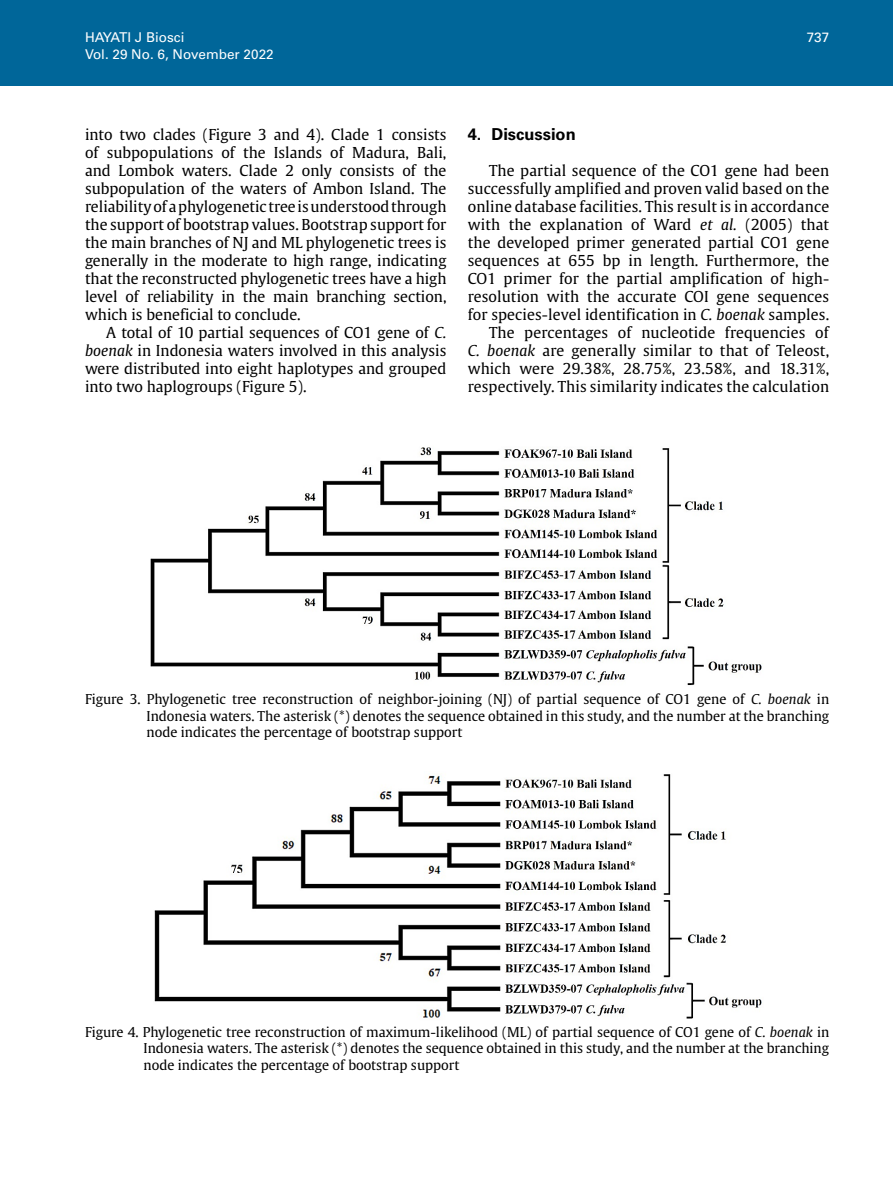
<style>
.page{position:relative;width:893px;height:1191px;background:#fff}
.page>*{position:absolute;margin:0;border:0;box-sizing:border-box;transform-origin:0 0}
.t1{font:700 16.5px "Univers LT Std";color:#000}
.t2{font:15px/18px "Gulliver";letter-spacing:.005em;color:#000;text-align:justify}
.t3{font:13.5px/16.2px "Gulliver";color:#000;text-align:justify}
.t4{font:13.5px "Univers LT Std";color:#fff}
.s1{font-style:italic}
</style>
<div class="page">
<img style="left:151px;top:447px;width:611px;height:238px">
<img style="left:154px;top:774px;width:608px;height:245px">
<div style="left:0;top:0;width:893px;height:85px;background:#069"></div>
<p class="t4" style="left:85px;top:30px;width:101px">HAYATI J Biosci</p>
<p class="t4" style="left:807px;top:30px;width:24px">737</p>
<p class="t4" style="left:85px;top:46px;width:190px">Vol. 29 No. 6, November 2022</p>
<p class="t2" style="left:85px;top:126px;width:363px">into two clades (Figure 3 and 4). Clade 1 consists of subpopulations of the Islands of Madura, Bali, and Lombok waters. Clade 2 only consists of the subpopulation of the waters of Ambon Island. The reliability of a phylogenetic tree is understood through the support of bootstrap values. Bootstrap support for the main branches of NJ and ML phylogenetic trees is generally in the moderate to high range, indicating that the reconstructed phylogenetic trees have a high level of reliability in the main branching section, which is beneficial to conclude.</p>
<p class="t2" style="left:85px;top:324px;width:363px;text-indent:21px">A total of 10 partial sequences of CO1 gene of <span class="s1">C. boenak</span> in Indonesia waters involved in this analysis were distributed into eight haplotypes and grouped into two haplogroups (Figure 5).</p>
<p class="t1" style="left:468px;top:125px;width:109px">4. Discussion</p>
<p class="t2" style="left:468px;top:162px;width:363px;text-align:right">The partial sequence of the CO1 gene had been successfully amplified and proven valid based on the online database facilities. This result is in accordance with the explanation of Ward <span class="s1">et al.</span> (2005) that the developed primer generated partial CO1 gene sequences at 655 bp in length. Furthermore, the CO1 primer for the partial amplification of high&shy;resolution with the accurate COI gene sequences for species-level identification in <span class="s1">C. boenak</span> samples.<br>The percentages of nucleotide frequencies of<br><span class="s1">C. boenak</span> are generally similar to that of Teleost, which were 29.38%, 28.75%, 23.58%, and 18.31%, respectively. This similarity indicates the calculation</p>
<p class="t3" style="left:147px;top:691px;width:684px;text-indent:-61px">Figure 3. Phylogenetic tree reconstruction of neighbor-joining (NJ) of partial sequence of CO1 gene of <span class="s1">C. boenak</span> in Indonesia waters. The asterisk (*) denotes the sequence obtained in this study, and the number at the branching node indicates the percentage of bootstrap support</p>
<p class="t3" style="left:144px;top:1024px;width:687px;text-indent:-58px">Figure 4. Phylogenetic tree reconstruction of maximum-likelihood (ML) of partial sequence of CO1 gene of <span class="s1">C. boenak</span> in Indonesia waters. The asterisk (*) denotes the sequence obtained in this study, and the number at the branching node indicates the percentage of bootstrap support</p>
</div>
